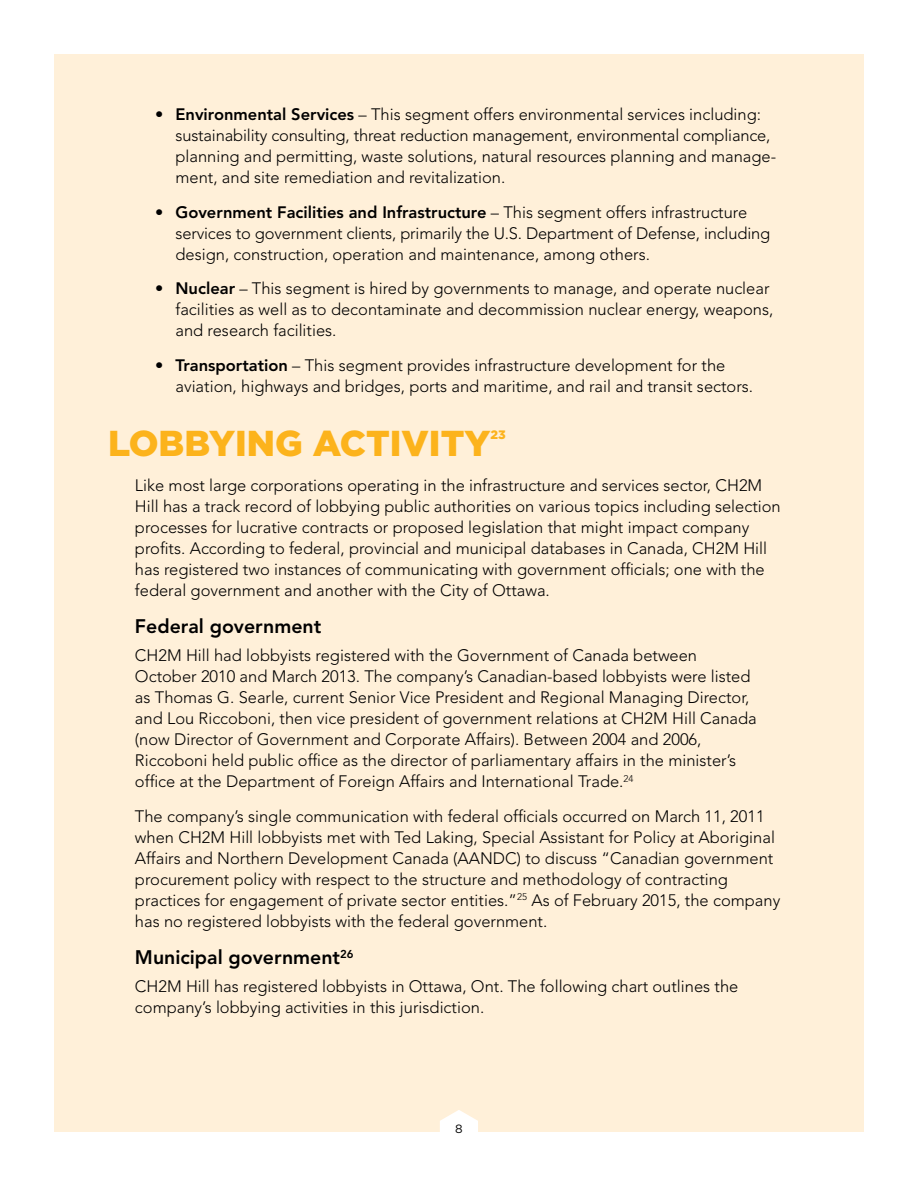
<style>
.page{position:relative;width:918px;height:1188px;background:#fff}
.page>*{position:absolute;margin:0;border:0;box-sizing:border-box;transform-origin:0 0}
.Blue_Title{font:900 36px "Gotham";color:#fcb31c}
.Sub_title{font:800 19.5px "Avenir";color:#000}
.Copy{font:300 16.5px/21px "Avenir";color:#000}
.Blue_Title-2{font:900 12.3px "Gotham";color:#fcb31c}
.Blue_Title-3{font:12px "Gotham";color:#000}
.s1{font-weight:800}
</style>
<div class="page">
<div style="left:54px;top:54px;width:810px;height:1078px;background:#fff0d9"></div>
<svg style="left:440px;top:1110px;width:38px;height:22px"></svg>
<p class="Copy" style="left:175px;top:104px;width:602px;text-indent:-20px">• <span class="s1">Environmental Services</span> – This segment offers environmental services including: sustainability consulting, threat reduction management, environmental compliance, planning and permitting, waste solutions, natural resources planning and manage&shy;ment, and site remediation and revitalization.</p>
<p class="Copy" style="left:176px;top:202px;width:596px;text-indent:-20px">• <span class="s1">Government Facilities and Infrastructure</span> – This segment offers infrastructure services to government clients, primarily the U.S. Department of Defense, including design, construction, operation and maintenance, among others.</p>
<p class="Copy" style="left:176px;top:278px;width:599px;text-indent:-20px">• <span class="s1">Nuclear</span> – This segment is hired by governments to manage, and operate nuclear facilities as well as to decontaminate and decommission nuclear energy, weapons, and research facilities.</p>
<p class="Copy" style="left:176px;top:355px;width:579px;text-indent:-20px">• <span class="s1">Transportation</span> – This segment provides infrastructure development for the aviation, highways and bridges, ports and maritime, and rail and transit sectors.</p>
<p class="Blue_Title" style="left:108px;top:423px;width:384px">LOBBYING ACTIVITY</p>
<p class="Blue_Title-2" style="left:490px;top:427px;width:17px">23</p>
<p class="Copy" style="left:135px;top:475px;width:647px">Like most large corporations operating in the infrastructure and services sector, CH2M Hill has a track record of lobbying public authorities on various topics including selection processes for lucrative contracts or proposed legislation that might impact company profits. According to federal, provincial and municipal databases in Canada, CH2M Hill has registered two instances of communicating with government officials; one with the federal government and another with the City of Ottawa.</p>
<p class="Sub_title" style="left:135px;top:615px;width:188px">Federal government</p>
<p class="Copy" style="left:135px;top:645px;width:623px">CH2M Hill had lobbyists registered with the Government of Canada between October 2010 and March 2013. The company’s Canadian-based lobbyists were listed as Thomas G. Searle, current Senior Vice President and Regional Managing Director, and Lou Riccoboni, then vice president of government relations at CH2M Hill Canada (now Director of Government and Corporate Affairs). Between 2004 and 2006, Riccoboni held public office as the director of parliamentary affairs in the minister’s office at the Department of Foreign Affairs and International Trade.<sup>24</sup></p>
<p class="Copy" style="left:135px;top:805px;width:647px">The company’s single communication with federal officials occurred on March 11, 2011 when CH2M Hill lobbyists met with Ted Laking, Special Assistant for Policy at Aboriginal Affairs and Northern Development Canada (AANDC) to discuss “Canadian government procurement policy with respect to the structure and methodology of contracting practices for engagement of private sector entities.”<sup>25</sup> As of February 2015, the company has no registered lobbyists with the federal government.</p>
<p class="Sub_title" style="left:135px;top:946px;width:220px">Municipal government<sup>26</sup></p>
<p class="Copy" style="left:135px;top:976px;width:605px">CH2M Hill has registered lobbyists in Ottawa, Ont. The following chart outlines the company’s lobbying activities in this jurisdiction.</p>
<p class="Blue_Title-3" style="left:455px;top:1122px;width:9px">8</p>
</div>
